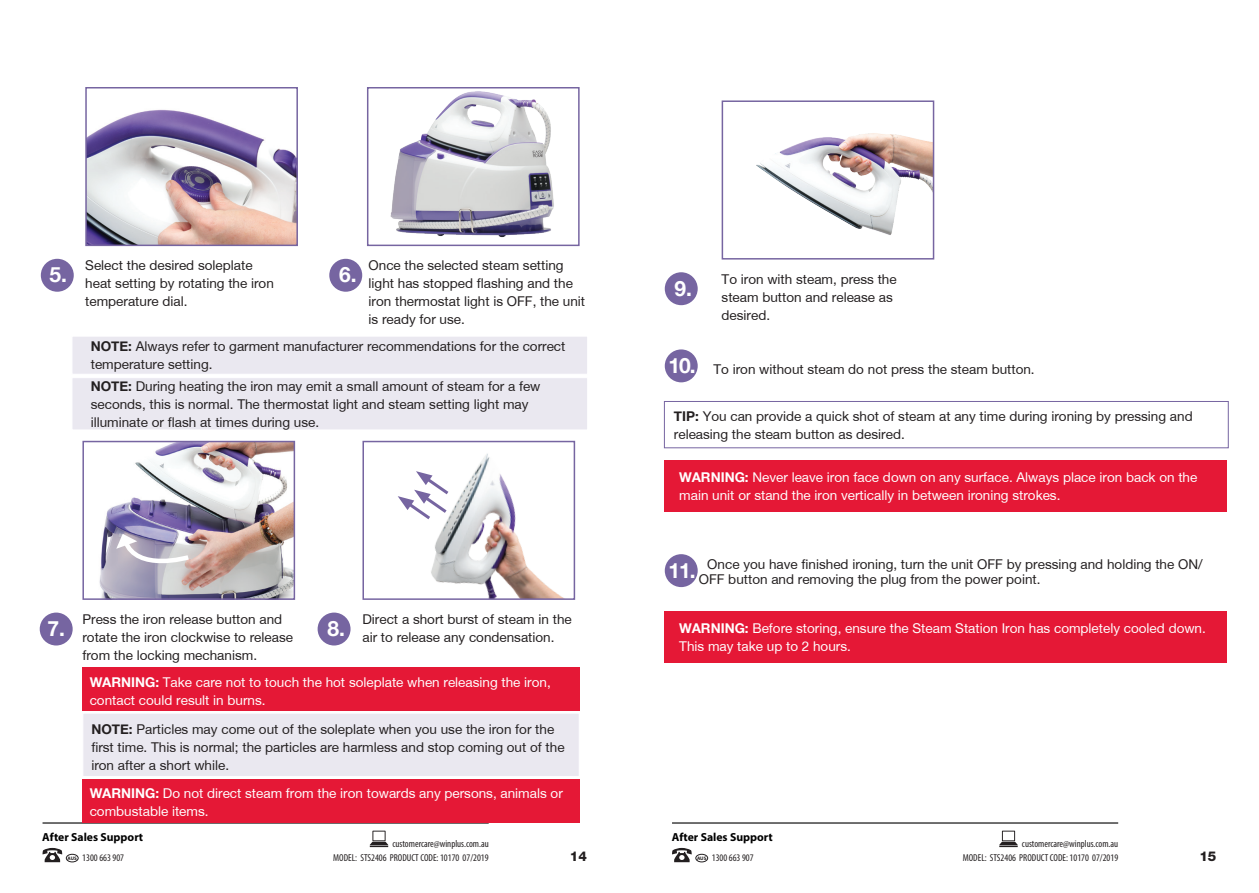
<style>
.page{position:relative;width:1259px;height:893px;background:#fff}
.page>*{position:absolute;margin:0;border:0;box-sizing:border-box;transform-origin:0 0}
.Diagram_Number{font:700 21px "Helvetica Neue";color:#fff}
.BodyText{font:13.5px/18px "Helvetica Neue";color:#231f20}
.BodyText-2{font:13.5px/18px "Helvetica Neue";color:#fff}
.Number_List_2{font:13.5px/15px "Helvetica Neue";color:#231f20}
.t1{font:800 13.5px "Helvetica Neue";color:#231f20}
.t2{font:700 11.7px "Myriad Pro";color:#000}
.t3{font:condensed 10.05px "Myriad Pro";color:#231f20}
.s1{font-weight:700}
.s2{font-weight:700;font-stretch:normal;font-size:5.1px}
</style>
<div class="page">
<svg style="left:370px;top:831px;width:18px;height:16px"></svg>
<hr style="left:43px;top:822px;width:446px;height:2px;background:#000">
<svg style="left:42px;top:848px;width:20px;height:14px"></svg>
<div style="left:66px;top:854px;width:12px;height:8px;border:1px solid #231f20;border-radius:50%"></div>
<svg style="left:999px;top:831px;width:18px;height:16px"></svg>
<hr style="left:672px;top:822px;width:446px;height:2px;background:#000">
<svg style="left:672px;top:848px;width:20px;height:14px"></svg>
<div style="left:695px;top:854px;width:13px;height:8px;border:1px solid #231f20;border-radius:50%"></div>
<div style="left:72px;top:377px;width:516px;height:53px;background:#eae8f0;border:1px solid #fff"></div>
<div style="left:72px;top:336px;width:516px;height:39px;background:#eae8f0;border:1px solid #fff"></div>
<div style="left:82px;top:713px;width:497px;height:64px;background:#eae8f0;border:1px solid #fff"></div>
<div style="left:329px;top:259px;width:33px;height:33px;background:#7665a1;border-radius:50%"></div>
<div style="left:41px;top:259px;width:33px;height:33px;background:#7665a1;border-radius:50%"></div>
<div style="left:40px;top:613px;width:33px;height:32px;background:#7665a1;border-radius:50%"></div>
<div style="left:318px;top:613px;width:32px;height:32px;background:#7665a1;border-radius:50%"></div>
<img style="left:88px;top:109px;width:207px;height:134px">
<div style="left:85px;top:87px;width:213px;height:159px;border:2px solid #7665a1"></div>
<img style="left:390px;top:91px;width:164px;height:147px">
<div style="left:367px;top:87px;width:212px;height:159px;border:2px solid #7665a1"></div>
<img style="left:99px;top:444px;width:193px;height:153px">
<div style="left:82px;top:441px;width:213px;height:159px;border:2px solid #7665a1"></div>
<img style="left:431px;top:453px;width:131px;height:144px">
<div style="left:362px;top:441px;width:213px;height:159px;border:2px solid #7665a1"></div>
<div style="left:82px;top:668px;width:497px;height:43px;background:#e51836"></div>
<div style="left:82px;top:779px;width:497px;height:43px;background:#e51836"></div>
<svg style="left:116px;top:534px;width:77px;height:38px"></svg>
<svg style="left:398px;top:471px;width:54px;height:51px"></svg>
<div style="left:665px;top:272px;width:32px;height:33px;background:#7665a1;border-radius:50%"></div>
<div style="left:665px;top:349px;width:32px;height:33px;background:#7665a1;border-radius:50%"></div>
<div style="left:665px;top:554px;width:32px;height:33px;background:#7665a1;border-radius:50%"></div>
<img style="left:756px;top:133px;width:175px;height:102px">
<div style="left:721px;top:100px;width:213px;height:160px;border:2px solid #7665a1"></div>
<div style="left:664px;top:612px;width:562px;height:51px;background:#e51836"></div>
<div style="left:664px;top:461px;width:562px;height:51px;background:#e51836"></div>
<div style="left:664px;top:401px;width:564px;height:47px;border:1px solid #7665a1"></div>
<p class="BodyText" style="left:85px;top:257px;width:190px">Select the desired soleplate heat setting by rotating the iron temperature dial.</p>
<p class="Diagram_Number" style="left:50px;top:258px;width:19px">5.</p>
<p class="Diagram_Number" style="left:339px;top:258px;width:19px">6.</p>
<p class="BodyText" style="left:368px;top:257px;width:218px">Once the selected steam setting light has stopped flashing and the iron thermostat light is OFF, the unit is ready for use.</p>
<p class="BodyText" style="left:91px;top:338px;width:476px"><span class="s1">NOTE:</span> Always refer to garment manufacturer recommendations for the correct temperature setting.</p>
<p class="BodyText" style="left:91px;top:378px;width:451px"><span class="s1">NOTE:</span> During heating the iron may emit a small amount of steam for a few seconds, this is normal. The thermostat light and steam setting light may illuminate or flash at times during use.</p>
<p class="BodyText" style="left:82px;top:611px;width:212px">Press the iron release button and rotate the iron clockwise to release from the locking mechanism.</p>
<p class="BodyText" style="left:362px;top:611px;width:211px">Direct a short burst of steam in the air to release any condensation.</p>
<p class="Diagram_Number" style="left:47px;top:612px;width:19px">7.</p>
<p class="Diagram_Number" style="left:327px;top:612px;width:19px">8.</p>
<p class="BodyText-2" style="left:90px;top:674px;width:462px"><span class="s1">WARNING:</span> Take care not to touch the hot soleplate when releasing the iron, contact could result in burns.</p>
<p class="BodyText" style="left:91px;top:721px;width:475px"><span class="s1">NOTE:</span> Particles may come out of the soleplate when you use the iron for the first time. This is normal; the particles are harmless and stop coming out of the iron after a short while.</p>
<p class="BodyText-2" style="left:90px;top:785px;width:474px"><span class="s1">WARNING:</span> Do not direct steam from the iron towards any persons, animals or combustable items.</p>
<p class="t2" style="left:42px;top:829px;width:102px">After Sales Support</p>
<p class="t3" style="left:392px;top:837px;width:98px">customercare@winplus.com.au</p>
<p class="Diagram_Number" style="left:674px;top:272px;width:19px">9.</p>
<p class="BodyText" style="left:721px;top:271px;width:177px">To iron with steam, press the steam button and release as desired.</p>
<p class="Diagram_Number" style="left:668px;top:349px;width:29px">10.</p>
<p class="Number_List_2" style="left:713px;top:363px;width:323px">To iron without steam do not press the steam button.</p>
<p class="BodyText" style="left:674px;top:408px;width:520px"><span class="s1">TIP:</span> You can provide a quick shot of steam at any time during ironing by pressing and releasing the steam button as desired.</p>
<p class="BodyText-2" style="left:679px;top:469px;width:519px"><span class="s1">WARNING:</span> Never leave iron face down on any surface. Always place iron back on the main unit or stand the iron vertically in between ironing strokes.</p>
<p class="Number_List_2" style="left:699px;top:557px;width:505px;text-indent:9px">Once you have finished ironing, turn the unit OFF by pressing and holding the ON/<br>OFF button and removing the plug from the power point.</p>
<p class="Diagram_Number" style="left:668px;top:554px;width:29px">11.</p>
<p class="BodyText-2" style="left:679px;top:620px;width:528px"><span class="s1">WARNING:</span> Before storing, ensure the Steam Station Iron has completely cooled down.<br>This may take up to 2 hours.</p>
<p class="t2" style="left:672px;top:829px;width:102px">After Sales Support</p>
<p class="t3" style="left:1022px;top:837px;width:98px">customercare@winplus.com.au</p>
<p class="t3" style="left:68px;top:852px;width:58px"><span class="s2">AUS</span> 1300 663 907</p>
<p class="t3" style="left:333px;top:852px;width:157px">MODEL: STS2406 PRODUCT CODE: 10170 07/2019</p>
<p class="t1" style="left:570px;top:848px;width:19px">14</p>
<p class="t1" style="left:1199px;top:848px;width:19px">15</p>
<p class="t3" style="left:962px;top:852px;width:157px">MODEL: STS2406 PRODUCT CODE: 10170 07/2019</p>
<p class="t3" style="left:697px;top:852px;width:58px"><span class="s2">AUS</span> 1300 663 907</p>
</div>
